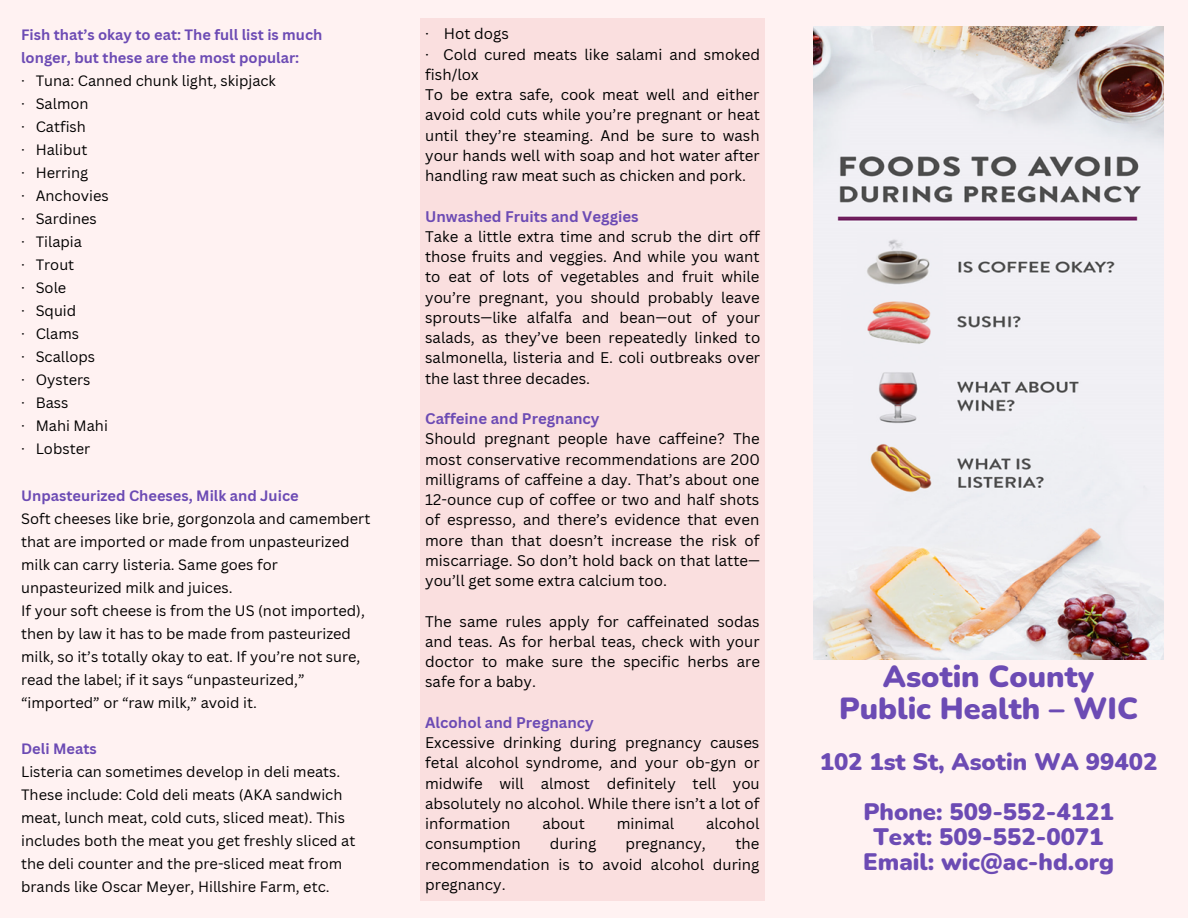
<style>
.page{position:relative;width:1188px;height:918px;background:#fff2f2}
.page>*{position:absolute;margin:0;border:0;box-sizing:border-box;transform-origin:0 0}
.t1{font:900 30.6px/31.3px "Nunito";color:#6c4bb4;text-align:center}
.t2{font:900 23.85px/50.1px "Nunito";color:#6c4bb4;text-align:center}
.t3{font:15px/20.2px "Canva Sans";color:#000;text-align:justify}
.t4{font:700 15px "Canva Sans";color:#6c4bb4}
.t5{font:14.55px/23.1px "Canva Sans";color:#000}
.t6{font:700 14.55px/23.1px "Canva Sans";color:#6c4bb4}
</style>
<div class="page">
<div style="left:421px;top:18px;width:344px;height:882px;background:#fadfdf"></div>
<img style="left:814px;top:26px;width:350px;height:634px">
<p class="t6" style="left:21px;top:23px;width:303px">Fish that’s okay to eat: The full list is much longer, but these are the most popular:</p>
<p class="t5" style="left:21px;top:69px;width:256px">· Tuna: Canned chunk light, skipjack · Salmon<br>· Catfish<br>· Halibut<br>· Herring<br>· Anchovies<br>· Sardines<br>· Tilapia<br>· Trout<br>· Sole<br>· Squid<br>· Clams<br>· Scallops<br>· Oysters<br>· Bass<br>· Mahi Mahi<br>· Lobster</p>
<p class="t6" style="left:21px;top:483px;width:279px">Unpasteurized Cheeses, Milk and Juice</p>
<p class="t5" style="left:21px;top:506px;width:351px">Soft cheeses like brie, gorgonzola and camembert that are imported or made from unpasteurized milk can carry listeria. Same goes for unpasteurized milk and juices.<br>If your soft cheese is from the US (not imported), then by law it has to be made from pasteurized milk, so it’s totally okay to eat. If you’re not sure, read the label; if it says “unpasteurized,” “imported” or “raw milk,” avoid it.</p>
<p class="t6" style="left:21px;top:737px;width:77px">Deli Meats</p>
<p class="t5" style="left:21px;top:760px;width:336px">Listeria can sometimes develop in deli meats.<br>These include: Cold deli meats (AKA sandwich meat, lunch meat, cold cuts, sliced meat). This includes both the meat you get freshly sliced at the deli counter and the pre-sliced meat from brands like Oscar Meyer, Hillshire Farm, etc.</p>
<p class="t3" style="left:425px;top:23px;width:336px;text-align:left">· Hot dogs<br>· Cold cured meats like salami and smoked fish/lox<br>To be extra safe, cook meat well and either avoid cold cuts while you’re pregnant or heat until they’re steaming. And be sure to wash your hands well with soap and hot water after handling raw meat such as chicken and pork.</p>
<p class="t4" style="left:425px;top:206px;width:215px">Unwashed Fruits and Veggies</p>
<p class="t3" style="left:425px;top:226px;width:337px">Take a little extra time and scrub the dirt off those fruits and veggies. And while you want to eat of lots of vegetables and fruit while you’re pregnant, you should probably leave sprouts—like alfalfa and bean—out of your salads, as they’ve been repeatedly linked to salmonella, listeria and E. coli outbreaks over the last three decades.</p>
<p class="t4" style="left:425px;top:408px;width:176px">Caffeine and Pregnancy</p>
<p class="t3" style="left:425px;top:428px;width:336px">Should pregnant people have caffeine? The most conservative recommendations are 200 milligrams of caffeine a day. That’s about one 12-ounce cup of coffee or two and half shots of espresso, and there’s evidence that even more than that doesn’t increase the risk of miscarriage. So don’t hold back on that latte— you’ll get some extra calcium too.</p>
<p class="t3" style="left:425px;top:611px;width:336px">The same rules apply for caffeinated sodas and teas. As for herbal teas, check with your doctor to make sure the specific herbs are safe for a baby.</p>
<p class="t4" style="left:425px;top:712px;width:170px">Alcohol and Pregnancy</p>
<p class="t3" style="left:425px;top:732px;width:336px">Excessive drinking during pregnancy causes fetal alcohol syndrome, and your ob-gyn or midwife will almost definitely tell you absolutely no alcohol. While there isn’t a lot of information</p>
<p class="t3" style="left:542px;top:813px;width:44px">about</p>
<p class="t3" style="left:617px;top:813px;width:59px">minimal</p>
<p class="t3" style="left:706px;top:813px;width:55px">alcohol</p>
<p class="t3" style="left:425px;top:833px;width:97px">consumption</p>
<p class="t3" style="left:550px;top:833px;width:48px">during</p>
<p class="t3" style="left:625px;top:833px;width:82px">pregnancy,</p>
<p class="t3" style="left:425px;top:833px;width:336px;text-indent:310px">the recommendation is to avoid alcohol during pregnancy.</p>
<h1 class="t1" style="left:839px;top:662px;width:300px">Asotin County<br>Public Health – WIC</h1>
<h2 class="t2" style="left:820px;top:737px;width:339px">102 1st St, Asotin WA 99402<br>Phone: 509-552-4121</h2>
<h2 class="t2" style="left:863px;top:825px;width:252px;line-height:25px">Text: 509-552-0071<br>Email: wic@ac-hd.org</h2>
</div>
